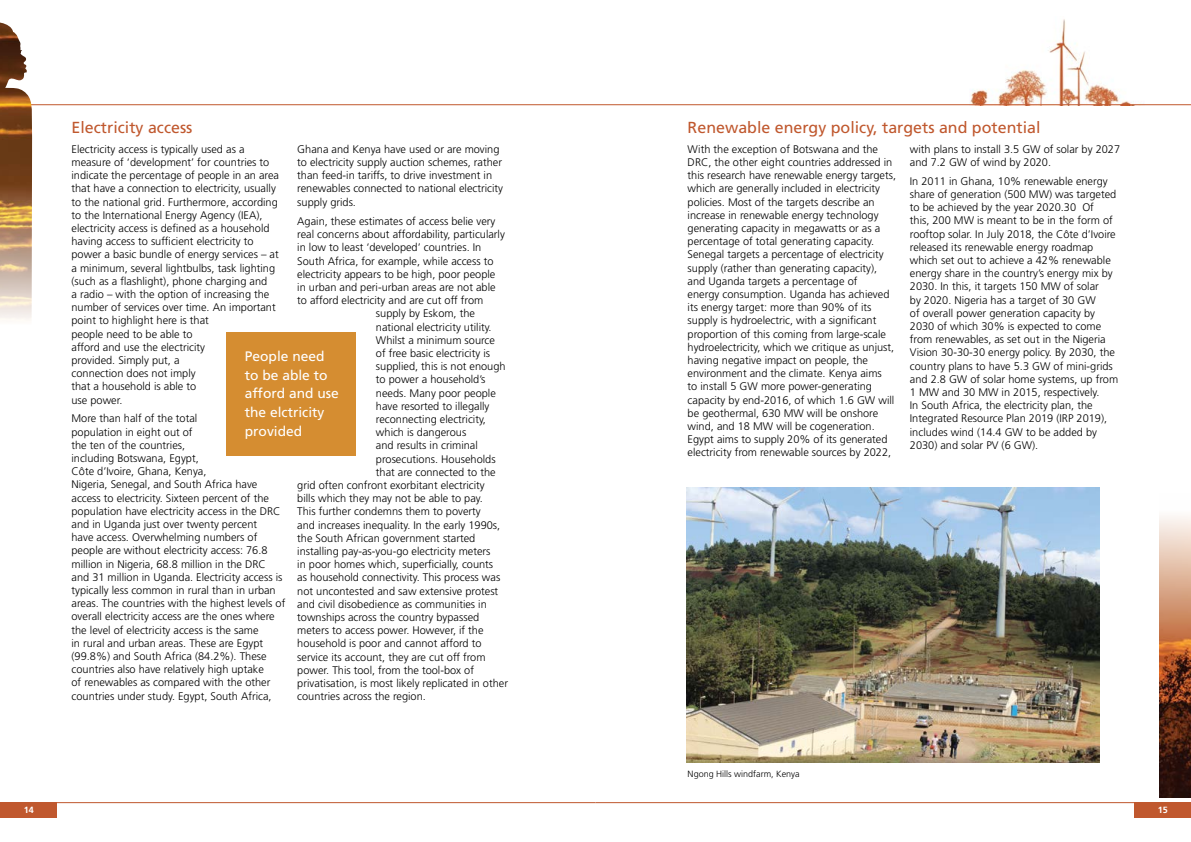
<style>
.page{position:relative;width:1191px;height:842px;background:#fff}
.page>*{position:absolute;margin:0;border:0;box-sizing:border-box;transform-origin:0 0}
.t1{font:16px "Frutiger LT Std";color:#c0582e}
.t2{font:13.8px/18.6px "Frutiger LT Std";color:#fff}
.t3{font:300 11px/13.2px "Frutiger LT Std";color:#000}
.t4{font:300 9px "Frutiger LT Std";color:#000}
.t5{font:700 9px "Frutiger LT Std";color:#fff}
</style>
<div class="page">
<img style="left:970px;top:19px;width:161px;height:85px">
<hr style="left:0;top:104px;width:1191px;height:1px;background:#c0582e">
<hr style="left:595px;top:802px;width:539px;height:1px;background:#c0582e">
<div style="left:1134px;top:802px;width:57px;height:16px;background:#c0582e"></div>
<img style="left:1159px;top:516px;width:32px;height:281px">
<hr style="left:57px;top:802px;width:538px;height:1px;background:#c0582e">
<div style="left:0;top:802px;width:57px;height:16px;background:#c0582e"></div>
<img style="left:0;top:22px;width:32px;height:298px">
<div style="left:226px;top:332px;width:130px;height:124px;background:#d58d31"></div>
<img style="left:687px;top:487px;width:412px;height:275px">
<h1 class="t1" style="left:72px;top:118px;width:122px">Electricity access</h1>
<h1 class="t1" style="left:687px;top:118px;width:354px">Renewable energy policy, targets and potential</h1>
<p class="t3" style="left:72px;top:143px;width:209px">Electricity access is typically used as a measure of ‘development’ for countries to indicate the percentage of people in an area that have a connection to electricity, usually to the national grid. Furthermore, according to the International Energy Agency (IEA), electricity access is defined as a household having access to sufficient electricity to power a basic bundle of energy services – at a minimum, several lightbulbs, task lighting (such as a flashlight), phone charging and<br>a radio – with the option of increasing the number of services over time. An important point to highlight here is that<br>people need to be able to<br>afford and use the electricity<br>provided. Simply put, a<br>connection does not imply<br>that a household is able to<br>use power.</p>
<p class="t3" style="left:72px;top:412px;width:215px">More than half of the total<br>population in eight out of<br>the ten of the countries,<br>including Botswana, Egypt,<br>Côte d’Ivoire, Ghana, Kenya,<br>Nigeria, Senegal, and South Africa have access to electricity. Sixteen percent of the population have electricity access in the DRC and in Uganda just over twenty percent<br>have access. Overwhelming numbers of people are without electricity access: 76.8 million in Nigeria, 68.8 million in the DRC and 31 million in Uganda. Electricity access is typically less common in rural than in urban areas. The countries with the highest levels of overall electricity access are the ones where the level of electricity access is the same<br>in rural and urban areas. These are Egypt (99.8%) and South Africa (84.2%). These countries also have relatively high uptake<br>of renewables as compared with the other countries under study. Egypt, South Africa,</p>
<p class="t3" style="left:687px;top:143px;width:210px">With the exception of Botswana and the DRC, the other eight countries addressed in this research have renewable energy targets, which are generally included in electricity policies. Most of the targets describe an increase in renewable energy technology generating capacity in megawatts or as a percentage of total generating capacity.<br>Senegal targets a percentage of electricity supply (rather than generating capacity), and Uganda targets a percentage of<br>energy consumption. Uganda has achieved its energy target: more than 90% of its supply is hydroelectric, with a significant proportion of this coming from large-scale hydroelectricity, which we critique as unjust, having negative impact on people, the environment and the climate. Kenya aims<br>to install 5 GW more power-generating capacity by end-2016, of which 1.6 GW will be geothermal, 630 MW will be onshore wind, and 18 MW will be cogeneration.<br>Egypt aims to supply 20% of its generated electricity from renewable sources by 2022,</p>
<p class="t3" style="left:910px;top:143px;width:212px">with plans to install 3.5 GW of solar by 2027 and 7.2 GW of wind by 2020.</p>
<p class="t3" style="left:297px;top:143px;width:207px">Ghana and Kenya have used or are moving to electricity supply auction schemes, rather than feed-in tariffs, to drive investment in renewables connected to national electricity supply grids.</p>
<p class="t3" style="left:297px;top:215px;width:199px">Again, these estimates of access belie very</p>
<p class="t3" style="left:297px;top:228px;width:209px">real concerns about affordability, particularly</p>
<p class="t3" style="left:297px;top:241px;width:185px">in low to least ‘developed’ countries. In</p>
<p class="t3" style="left:297px;top:254px;width:198px">South Africa, for example, while access to</p>
<p class="t3" style="left:297px;top:268px;width:200px">electricity appears to be high, poor people</p>
<p class="t3" style="left:297px;top:281px;width:200px">in urban and peri-urban areas are not able</p>
<p class="t3" style="left:297px;top:294px;width:187px">to afford electricity and are cut off from</p>
<p class="t3" style="left:376px;top:307px;width:101px">supply by Eskom, the</p>
<p class="t3" style="left:376px;top:320px;width:117px">national electricity utility.</p>
<p class="t3" style="left:376px;top:334px;width:120px">Whilst a minimum source</p>
<p class="t3" style="left:376px;top:347px;width:116px">of free basic electricity is</p>
<p class="t3" style="left:376px;top:360px;width:131px">supplied, this is not enough</p>
<p class="t3" style="left:376px;top:373px;width:111px">to power a household’s</p>
<p class="t3" style="left:376px;top:386px;width:121px">needs. Many poor people</p>
<p class="t3" style="left:376px;top:400px;width:115px">have resorted to illegally</p>
<p class="t3" style="left:376px;top:413px;width:111px">reconnecting electricity,</p>
<p class="t3" style="left:376px;top:426px;width:92px">which is dangerous</p>
<p class="t3" style="left:376px;top:439px;width:103px">and results in criminal</p>
<p class="t3" style="left:376px;top:452px;width:121px">prosecutions. Households</p>
<p class="t3" style="left:376px;top:466px;width:121px">that are connected to the</p>
<p class="t3" style="left:297px;top:479px;width:189px">grid often confront exorbitant electricity</p>
<p class="t3" style="left:297px;top:492px;width:187px">bills which they may not be able to pay.</p>
<p class="t3" style="left:297px;top:505px;width:185px">This further condemns them to poverty</p>
<p class="t3" style="left:297px;top:518px;width:204px">and increases inequality. In the early 1990s,</p>
<p class="t3" style="left:297px;top:532px;width:180px">the South African government started</p>
<p class="t3" style="left:297px;top:545px;width:195px">installing pay-as-you-go electricity meters</p>
<p class="t3" style="left:297px;top:558px;width:197px">in poor homes which, superficially, counts</p>
<p class="t3" style="left:297px;top:571px;width:204px">as household connectivity. This process was</p>
<p class="t3" style="left:297px;top:584px;width:202px">not uncontested and saw extensive protest</p>
<p class="t3" style="left:297px;top:598px;width:191px">and civil disobedience as communities in</p>
<p class="t3" style="left:297px;top:611px;width:183px">townships across the country bypassed</p>
<p class="t3" style="left:297px;top:624px;width:188px">meters to access power. However, if the</p>
<p class="t3" style="left:297px;top:637px;width:186px">household is poor and cannot afford to</p>
<p class="t3" style="left:297px;top:650px;width:190px">service its account, they are cut off from</p>
<p class="t3" style="left:297px;top:664px;width:178px">power. This tool, from the tool-box of</p>
<p class="t3" style="left:297px;top:677px;width:212px">privatisation, is most likely replicated in other</p>
<p class="t3" style="left:297px;top:690px;width:130px">countries across the region.</p>
<p class="t3" style="left:910px;top:175px;width:210px">In 2011 in Ghana, 10% renewable energy share of generation (500 MW) was targeted to be achieved by the year 2020.30 Of<br>this, 200 MW is meant to be in the form of rooftop solar. In July 2018, the Côte d’Ivoire released its renewable energy roadmap which set out to achieve a 42% renewable energy share in the country’s energy mix by 2030. In this, it targets 150 MW of solar<br>by 2020. Nigeria has a target of 30 GW<br>of overall power generation capacity by 2030 of which 30% is expected to come from renewables, as set out in the Nigeria Vision 30-30-30 energy policy. By 2030, the country plans to have 5.3 GW of mini-grids and 2.8 GW of solar home systems, up from 1 MW and 30 MW in 2015, respectively.<br>In South Africa, the electricity plan, the Integrated Resource Plan 2019 (IRP 2019), includes wind (14.4 GW to be added by 2030) and solar PV (6 GW).</p>
<p class="t2" style="left:245px;top:347px;width:95px">People need to be able to afford and use the elctricity provided</p>
<p class="t4" style="left:687px;top:769px;width:114px">Ngong Hills windfarm, Kenya</p>
<p class="t5" style="left:24px;top:804px;width:12px">14</p>
<p class="t5" style="left:1157px;top:804px;width:12px">15</p>
</div>
